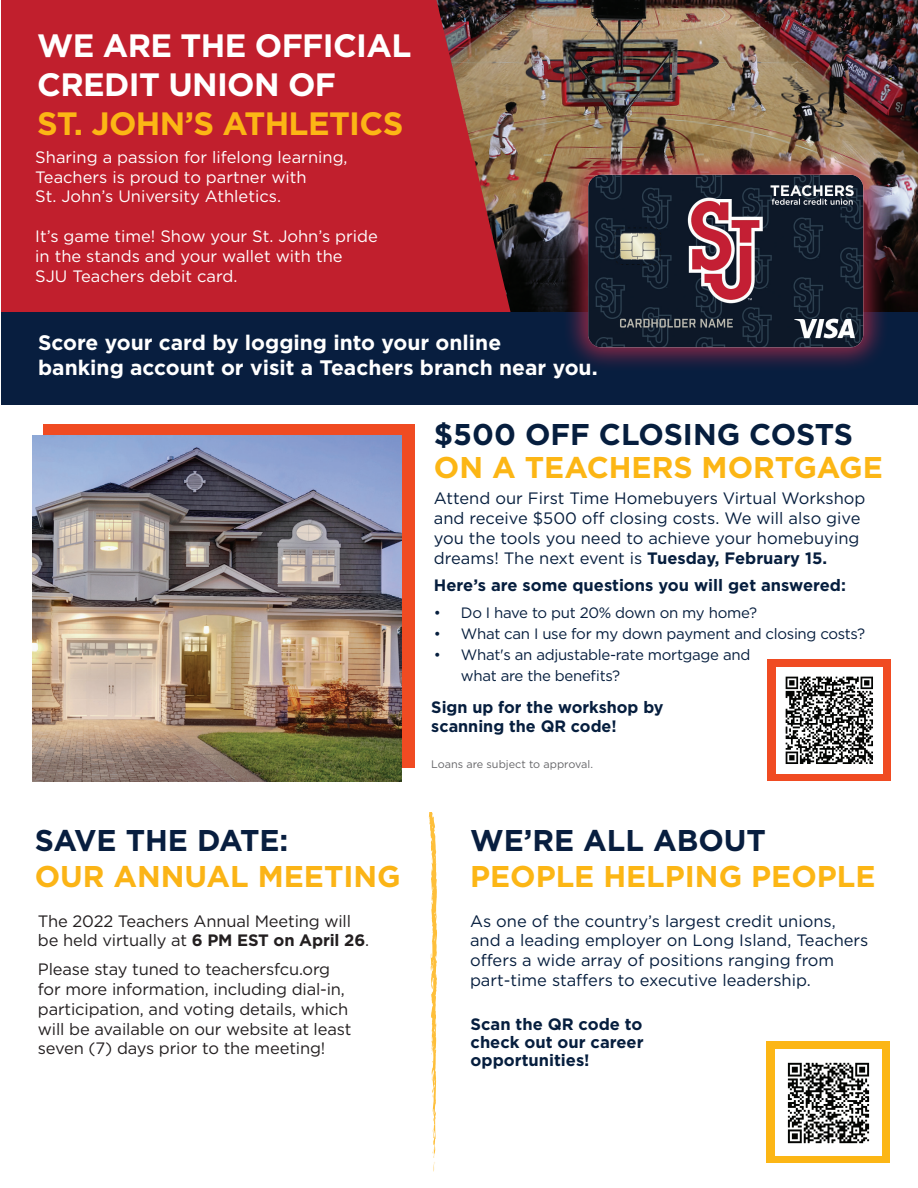
<style>
.page{position:relative;width:918px;height:1188px;background:#fff}
.page>*{position:absolute;margin:0;border:0;box-sizing:border-box;transform-origin:0 0}
.t1{font:700 32.25px/38.8px "Gotham";letter-spacing:-.02em;color:#fff}
.t2{font:700 32.25px "Gotham";letter-spacing:-.02em;color:#fcb615}
.t3{font:700 30px "Gotham";color:#fcb615}
.t4{font:700 30px "Gotham";color:#081e3f}
.t5{font:700 30px "Gotham";color:#061e3e}
.t6{font:700 30px "Gotham";color:#fbb416}
.t7{font:700 21px/25.2px "Gotham";color:#fff}
.t8{font:16.5px/19.8px "Gotham";color:#061e3e}
.t9{font:16.5px/19.8px "Gotham";letter-spacing:-.01em;color:#231f20}
.t10{font:16.5px/19.8px "Gotham";color:#fff}
.t11{font:700 16.5px/18px "Gotham";color:#061e3e;text-align:justify}
.t12{font:15px/21px "Gotham";letter-spacing:-.02em;color:#061e3e}
.t13{font:10.8px "Gotham";color:#656568}
.s1{font-weight:700}
</style>
<div class="page">
<div style="left:43px;top:424px;width:372px;height:344px;background:#f04b22"></div>
<img style="left:32px;top:435px;width:370px;height:346px">
<div style="left:767px;top:659px;width:124px;height:121px;background:#f04b22"></div>
<img style="left:776px;top:667px;width:106px;height:106px">
<svg style="left:429px;top:813px;width:8px;height:359px"></svg>
<div style="left:767px;top:1041px;width:123px;height:122px;background:#fcb615"></div>
<div style="left:775px;top:1050px;width:106px;height:106px;background:#fff"></div>
<img style="left:787px;top:1062px;width:83px;height:82px">
<div style="left:1px;top:0;width:917px;height:401px;background:#c11f2d"></div>
<img style="left:436px;top:0;width:482px;height:312px">
<div style="left:2px;top:312px;width:916px;height:93px;background:#081e3f"></div>
<div style="left:562px;top:149px;width:327px;height:224px;background:#c82c4a;opacity:.69"></div>
<img style="left:584px;top:170px;width:280px;height:180px">
<h1 class="t1" style="left:37px;top:26px;width:376px">WE ARE THE OFFICIAL<br>CREDIT UNION OF</h1>
<h1 class="t2" style="left:37px;top:102px;width:368px">ST. JOHN’S ATHLETICS</h1>
<p class="t10" style="left:35px;top:147px;width:314px">Sharing a passion for lifelong learning,<br>Teachers is proud to partner with<br>St. John’s University Athletics.</p>
<p class="t10" style="left:35px;top:226px;width:344px">It’s game time! Show your St. John’s pride in the stands and your wallet with the<br>SJU Teachers debit card.</p>
<p class="t7" style="left:38px;top:330px;width:561px">Score your card by logging into your online<br>banking account or visit a Teachers branch near you.</p>
<h2 class="t5" style="left:434px;top:415px;width:421px">$500 OFF CLOSING COSTS</h2>
<h2 class="t3" style="left:434px;top:448px;width:450px">ON A TEACHERS MORTGAGE</h2>
<p class="t8" style="left:434px;top:488px;width:433px">Attend our First Time Homebuyers Virtual Workshop and receive $500 off closing costs. We will also give you the tools you need to achieve your homebuying dreams! The next event is <span class="s1">Tuesday, February 15.</span></p>
<p class="t11" style="left:434px;top:576px;width:414px">Here’s are some questions you will get answered:</p>
<p class="t12" style="left:434px;top:602px;width:325px">• Do I have to put 20% down on my home?</p>
<p class="t12" style="left:434px;top:623px;width:433px">• What can I use for my down payment and closing costs?</p>
<p class="t12" style="left:461px;top:644px;width:291px;text-indent:-27px">• What's an adjustable-rate mortgage and what are the benefits?</p>
<p class="t11" style="left:431px;top:697px;width:234px;line-height:19.8px">Sign up for the workshop by scanning the QR code!</p>
<h2 class="t4" style="left:35px;top:821px;width:255px">SAVE THE DATE:</h2>
<h2 class="t6" style="left:35px;top:857px;width:368px">OUR ANNUAL MEETING</h2>
<p class="t9" style="left:38px;top:910px;width:333px">The 2022 Teachers Annual Meeting will be held virtually at <span class="s1">6 PM EST on April 26</span>.</p>
<p class="t9" style="left:38px;top:959px;width:315px">Please stay tuned to teachersfcu.org for more information, including dial-in, participation, and voting details, which will be available on our website at least seven (7) days prior to the meeting!</p>
<p class="t13" style="left:431px;top:758px;width:164px">Loans are subject to approval.</p>
<h2 class="t4" style="left:470px;top:821px;width:297px">WE’RE ALL ABOUT</h2>
<h2 class="t3" style="left:470px;top:857px;width:407px">PEOPLE HELPING PEOPLE</h2>
<p class="t8" style="left:470px;top:910px;width:400px">As one of the country’s largest credit unions, and a leading employer on Long Island, Teachers offers a wide array of positions ranging from part-time staffers to executive leadership.</p>
<p class="t11" style="left:471px;top:1015px;width:175px">Scan the QR code to check out our career opportunities!</p>
</div>
